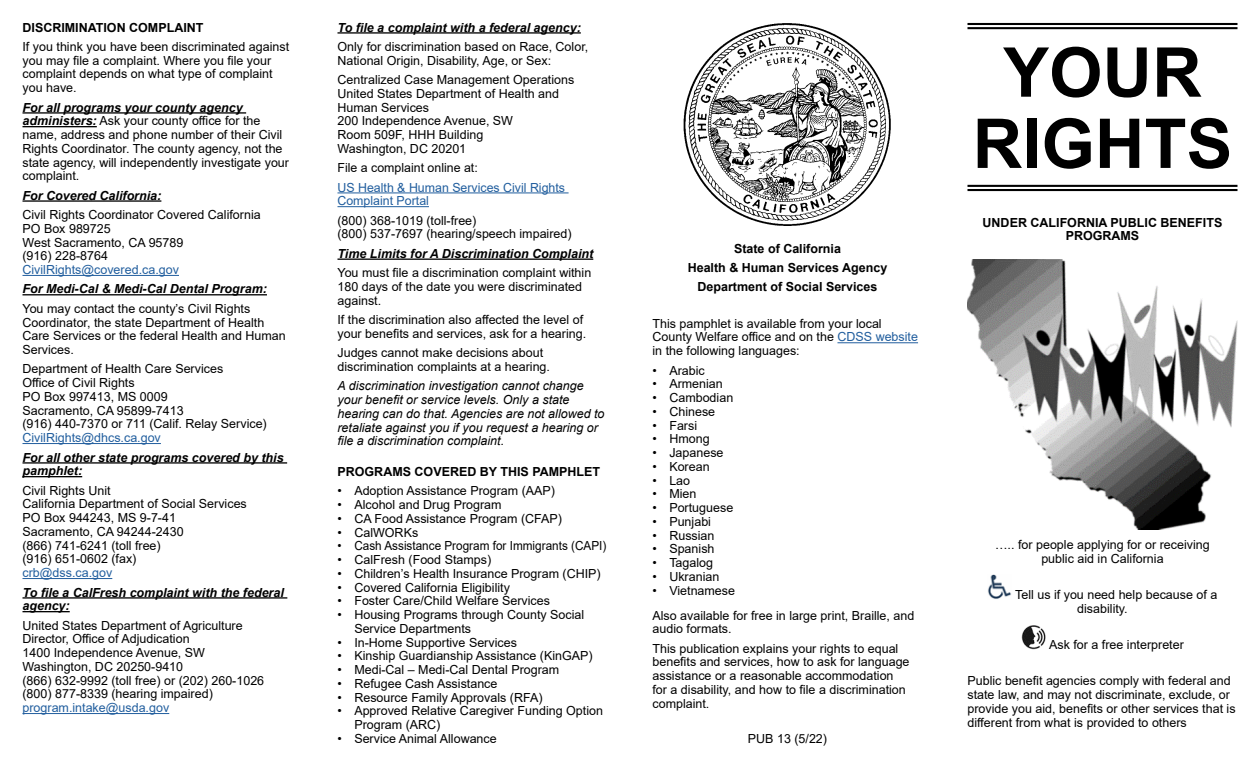
<style>
.page{position:relative;width:1260px;height:765px;background:#fff}
.page>*{position:absolute;margin:0;border:0;box-sizing:border-box;transform-origin:0 0}
.t1{font:700 68.75px/71.2px "Arial";color:#000;text-align:center}
.t2{font:12.5px/13.8px "Arial";color:#000}
.t3{font:italic 700 12.5px/13.8px "Arial";color:#000}
.t4{font:italic 12.5px/13.8px "Arial";color:#000}
.t5{font:700 12.5px/19.4px "Arial";color:#000;text-align:center}
.t6{font:12.5px/13.8px "Arial";color:#215e9e}
.t7{font:12.5px "Arial";color:#000;scale:.94 1}
.s1{font-weight:700;font-style:italic}
.s2{color:#215e9e}
</style>
<div class="page">
<hr style="left:22px;top:112px;width:224px;height:2px;background:#000">
<hr style="left:22px;top:126px;width:75px;height:1px;background:#000">
<hr style="left:22px;top:200px;width:139px;height:2px;background:#000">
<hr style="left:22px;top:275px;width:157px;height:1px;background:#215e9e">
<hr style="left:22px;top:294px;width:245px;height:1px;background:#000">
<hr style="left:22px;top:443px;width:139px;height:1px;background:#215e9e">
<hr style="left:22px;top:462px;width:265px;height:2px;background:#000">
<hr style="left:22px;top:476px;width:60px;height:1px;background:#000">
<hr style="left:22px;top:578px;width:90px;height:1px;background:#215e9e">
<hr style="left:22px;top:597px;width:265px;height:2px;background:#000">
<hr style="left:22px;top:611px;width:48px;height:1px;background:#000">
<hr style="left:22px;top:713px;width:147px;height:1px;background:#215e9e">
<hr style="left:338px;top:32px;width:243px;height:2px;background:#000">
<hr style="left:338px;top:192px;width:231px;height:1px;background:#215e9e">
<hr style="left:338px;top:206px;width:91px;height:1px;background:#215e9e">
<hr style="left:338px;top:259px;width:255px;height:1px;background:#000">
<hr style="left:837px;top:342px;width:81px;height:1px;background:#215e9e">
<img style="left:683px;top:23px;width:208px;height:203px">
<hr style="left:968px;top:23px;width:270px;height:2px;background:#000">
<hr style="left:968px;top:27px;width:270px;height:2px;background:#000">
<hr style="left:968px;top:185px;width:270px;height:2px;background:#000">
<hr style="left:968px;top:189px;width:270px;height:2px;background:#000">
<img style="left:968px;top:260px;width:269px;height:270px">
<img style="left:988px;top:575px;width:23px;height:24px">
<img style="left:1021px;top:625px;width:25px;height:24px">
<p class="t5" style="left:22px;top:18px;width:183px">DISCRIMINATION COMPLAINT</p>
<p class="t2" style="left:22px;top:40px;width:268px">If you think you have been discriminated against you may file a complaint. Where you file your complaint depends on what type of complaint you have.</p>
<p class="t2" style="left:22px;top:100px;width:268px"><span class="s1">For all programs your county agency administers:</span> Ask your county office for the name, address and phone number of their Civil Rights Coordinator. The county agency, not the state agency, will independently investigate your complaint.</p>
<p class="t3" style="left:22px;top:189px;width:140px">For Covered California:</p>
<p class="t2" style="left:22px;top:208px;width:240px">Civil Rights Coordinator Covered California<br>PO Box 989725<br>West Sacramento, CA 95789<br>(916) 228-8764</p>
<p class="t6" style="left:22px;top:263px;width:158px">CivilRights@covered.ca.gov</p>
<p class="t3" style="left:22px;top:283px;width:246px">For Medi-Cal &amp; Medi-Cal Dental Program:</p>
<p class="t2" style="left:22px;top:302px;width:265px">You may contact the county’s Civil Rights Coordinator, the state Department of Health Care Services or the federal Health and Human Services.</p>
<p class="t2" style="left:22px;top:362px;width:246px">Department of Health Care Services<br>Office of Civil Rights<br>PO Box 997413, MS 0009<br>Sacramento, CA 95899-7413<br>(916) 440-7370 or 711 (Calif. Relay Service)</p>
<p class="t6" style="left:22px;top:431px;width:140px">CivilRights@dhcs.ca.gov</p>
<p class="t3" style="left:22px;top:451px;width:263px">For all other state programs covered by this pamphlet:</p>
<p class="t2" style="left:22px;top:483px;width:226px">Civil Rights Unit<br>California Department of Social Services<br>PO Box 944243, MS 9-7-41<br>Sacramento, CA 94244-2430<br>(866) 741-6241 (toll free)<br>(916) 651-0602 (fax)</p>
<p class="t6" style="left:22px;top:566px;width:91px">crb@dss.ca.gov</p>
<p class="t3" style="left:22px;top:586px;width:263px">To file a CalFresh complaint with the federal agency:</p>
<p class="t2" style="left:22px;top:618px;width:243px">United States Department of Agriculture Director, Office of Adjudication<br>1400 Independence Avenue, SW Washington, DC 20250-9410<br>(866) 632-9992 (toll free) or (202) 260-1026 (800) 877-8339 (hearing impaired)</p>
<p class="t6" style="left:22px;top:701px;width:148px">program.intake@usda.gov</p>
<p class="t3" style="left:338px;top:21px;width:245px">To file a complaint with a federal agency:</p>
<p class="t2" style="left:338px;top:40px;width:252px">Only for discrimination based on Race, Color,<br>National Origin, Disability, Age, or Sex:</p>
<p class="t2" style="left:338px;top:73px;width:238px">Centralized Case Management Operations<br>United States Department of Health and<br>Human Services<br>200 Independence Avenue, SW<br>Room 509F, HHH Building<br>Washington, DC 20201</p>
<p class="t2" style="left:338px;top:161px;width:142px">File a complaint online at:</p>
<p class="t6" style="left:338px;top:180px;width:229px">US Health &amp; Human Services Civil Rights<br>Complaint Portal</p>
<p class="t2" style="left:338px;top:213px;width:236px">(800) 368-1019 (toll-free)<br>(800) 537-7697 (hearing/speech impaired)</p>
<p class="t3" style="left:338px;top:247px;width:257px">Time Limits for A Discrimination Complaint</p>
<p class="t2" style="left:338px;top:266px;width:255px">You must file a discrimination complaint within<br>180 days of the date you were discriminated against.</p>
<p class="t2" style="left:338px;top:313px;width:250px">If the discrimination also affected the level of your benefits and services, ask for a hearing.</p>
<p class="t2" style="left:338px;top:346px;width:214px">Judges cannot make decisions about discrimination complaints at a hearing.</p>
<p class="t4" style="left:338px;top:379px;width:269px">A discrimination investigation cannot change your benefit or service levels. Only a state hearing can do that. Agencies are not allowed to retaliate against you if you request a hearing or file a discrimination complaint.</p>
<p class="t5" style="left:338px;top:462px;width:264px">PROGRAMS COVERED BY THIS PAMPHLET</p>
<p class="t2" style="left:338px;top:484px;width:219px">• Adoption Assistance Program (AAP)</p>
<p class="t2" style="left:338px;top:498px;width:166px">• Alcohol and Drug Program</p>
<p class="t2" style="left:338px;top:512px;width:226px">• CA Food Assistance Program (CFAP)</p>
<p class="t2" style="left:338px;top:525px;width:82px">• CalWORKs</p>
<p class="t7" style="left:338px;top:537px;width:288px">• Cash Assistance Program for Immigrants (CAPI)</p>
<p class="t2" style="left:338px;top:553px;width:155px">• CalFresh (Food Stamps)</p>
<p class="t2" style="left:338px;top:567px;width:265px">• Children’s Health Insurance Program (CHIP)</p>
<p class="t2" style="left:338px;top:580px;width:174px">• Covered California Eligibility</p>
<p class="t2" style="left:338px;top:594px;width:214px">• Foster Care/Child Welfare Services</p>
<p class="t2" style="left:354px;top:608px;width:231px;text-indent:-17px">• Housing Programs through County Social<br>Service Departments</p>
<p class="t2" style="left:338px;top:635px;width:181px">• In-Home Supportive Services</p>
<p class="t2" style="left:338px;top:649px;width:257px">• Kinship Guardianship Assistance (KinGAP)</p>
<p class="t2" style="left:338px;top:663px;width:223px">• Medi-Cal – Medi-Cal Dental Program</p>
<p class="t2" style="left:338px;top:677px;width:162px">• Refugee Cash Assistance</p>
<p class="t2" style="left:338px;top:690px;width:207px">• Resource Family Approvals (RFA)</p>
<p class="t2" style="left:354px;top:704px;width:250px;text-indent:-17px">• Approved Relative Caregiver Funding Option<br>Program (ARC)</p>
<p class="t2" style="left:338px;top:732px;width:161px">• Service Animal Allowance</p>
<p class="t5" style="left:688px;top:239px;width:201px">State of California<br>Health &amp; Human Services Agency<br>Department of Social Services</p>
<p class="t2" style="left:652px;top:316px;width:267px">This pamphlet is available from your local<br>County Welfare office and on the <span class="s2">CDSS website </span>in the following languages:</p>
<p class="t2" style="left:652px;top:363px;width:54px">• Arabic</p>
<p class="t2" style="left:652px;top:377px;width:72px">• Armenian</p>
<p class="t2" style="left:652px;top:391px;width:82px">• Cambodian</p>
<p class="t2" style="left:652px;top:404px;width:64px">• Chinese</p>
<p class="t2" style="left:652px;top:418px;width:46px">• Farsi</p>
<p class="t2" style="left:652px;top:432px;width:59px">• Hmong</p>
<p class="t2" style="left:652px;top:446px;width:73px">• Japanese</p>
<p class="t2" style="left:652px;top:459px;width:59px">• Korean</p>
<p class="t2" style="left:652px;top:473px;width:39px">• Lao</p>
<p class="t2" style="left:652px;top:487px;width:45px">• Mien</p>
<p class="t2" style="left:652px;top:501px;width:82px">• Portuguese</p>
<p class="t2" style="left:652px;top:514px;width:60px">• Punjabi</p>
<p class="t2" style="left:652px;top:528px;width:64px">• Russian</p>
<p class="t2" style="left:652px;top:542px;width:64px">• Spanish</p>
<p class="t2" style="left:652px;top:556px;width:62px">• Tagalog</p>
<p class="t2" style="left:652px;top:569px;width:68px">• Ukranian</p>
<p class="t2" style="left:652px;top:578px;width:263px;line-height:25px">• Vietnamese<br>Also available for free in large print, Braille, and</p>
<p class="t2" style="left:652px;top:619px;width:247px;line-height:19.4px">audio formats.<br>This publication explains your rights to equal</p>
<p class="t2" style="left:652px;top:655px;width:259px">benefits and services, how to ask for language assistance or a reasonable accommodation for a disability, and how to file a discrimination complaint.</p>
<p class="t2" style="left:748px;top:731px;width:81px">PUB 13 (5/22)</p>
<h1 class="t1" style="left:973px;top:38px;width:261px">YOUR<br>RIGHTS</h1>
<p class="t5" style="left:983px;top:216px;width:241px;line-height:13.8px">UNDER CALIFORNIA PUBLIC BENEFITS<br>PROGRAMS</p>
<p class="t2" style="left:995px;top:538px;width:216px;text-align:center">….. for people applying for or receiving public aid in California</p>
<p class="t2" style="left:1077px;top:588px;width:142px;text-indent:-62px">Tell us if you need help because of a disability.</p>
<p class="t2" style="left:1049px;top:638px;width:136px">Ask for a free interpreter</p>
<p class="t2" style="left:967px;top:674px;width:270px">Public benefit agencies comply with federal and state law, and may not discriminate, exclude, or provide you aid, benefits or other services that is different from what is provided to others</p>
</div>
